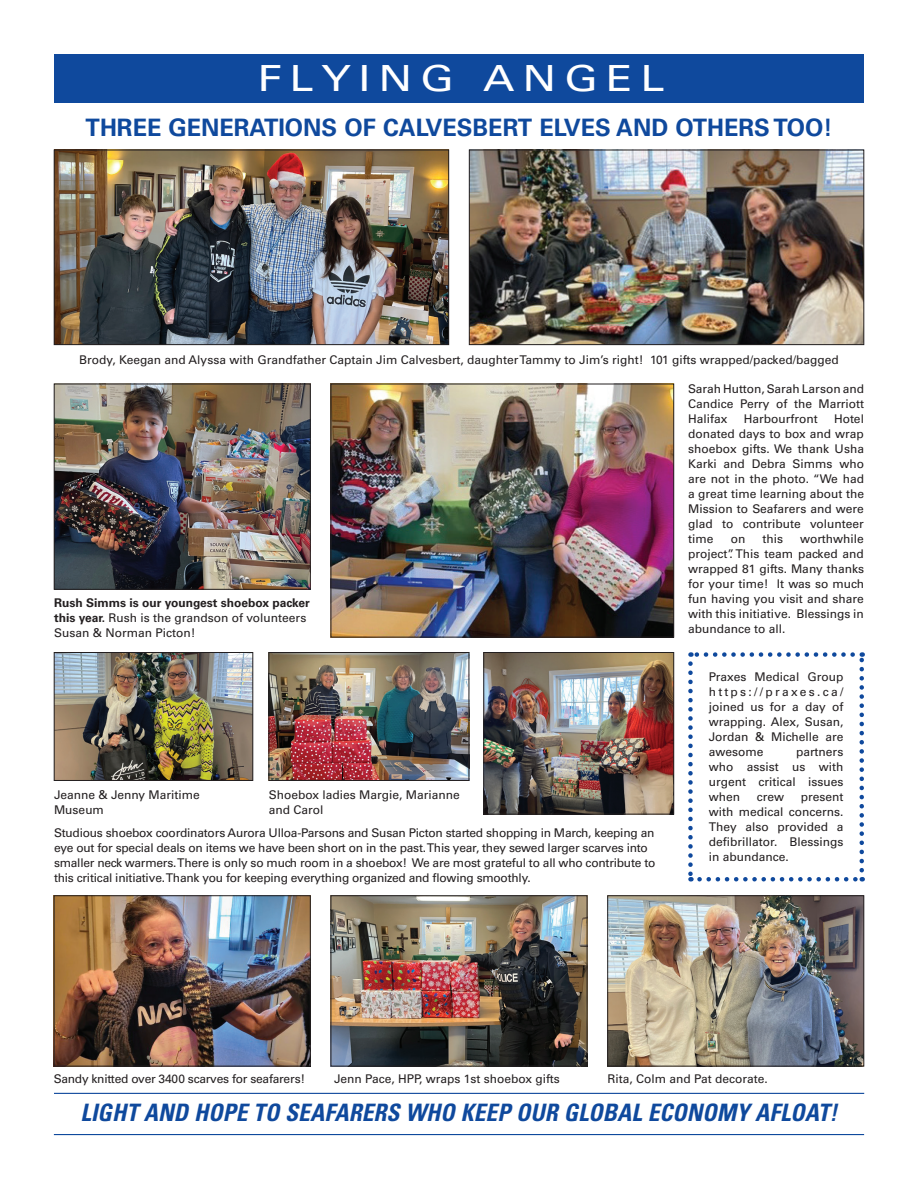
<style>
.page{position:relative;width:918px;height:1188px;background:#fff}
.page>*{position:absolute;margin:0;border:0;box-sizing:border-box;transform-origin:0 0}
.t1{font:36px "Univers LT Std";letter-spacing:.18em;color:#fff;scale:1.21 1}
.t2{font:italic 700 condensed 24px "Univers LT Std";letter-spacing:.005em;color:#0f499d}
.t3{font:700 24px "Univers LT Std";color:#0f499d}
.t4{font:12px/15px "Univers LT Std";color:#231f20;text-align:justify}
.t5{font:12px/15px "Univers LT Std";letter-spacing:-.02em;color:#231f20}
.s1{font-weight:700}
</style>
<div class="page">
<div style="left:54px;top:54px;width:810px;height:48px;background:#0f499d"></div>
<hr style="left:54px;top:1093px;width:810px;height:1px;background:#0f499d">
<hr style="left:54px;top:1134px;width:810px;height:1px;background:#0f499d">
<img style="left:56px;top:152px;width:391px;height:191px">
<div style="left:54px;top:150px;width:395px;height:195px;border:1px solid #231f20"></div>
<img style="left:471px;top:152px;width:391px;height:191px">
<div style="left:469px;top:150px;width:395px;height:195px;border:1px solid #231f20"></div>
<img style="left:56px;top:386px;width:252px;height:202px">
<div style="left:54px;top:384px;width:256px;height:206px;border:1px solid #231f20"></div>
<img style="left:333px;top:386px;width:339px;height:249px">
<div style="left:331px;top:384px;width:343px;height:253px;border:1px solid #231f20"></div>
<svg style="left:688px;top:664px;width:5px;height:218px"></svg>
<svg style="left:699px;top:877px;width:164px;height:5px"></svg>
<svg style="left:860px;top:652px;width:4px;height:218px"></svg>
<svg style="left:690px;top:652px;width:163px;height:5px"></svg>
<img style="left:56px;top:654px;width:195px;height:125px">
<div style="left:54px;top:652px;width:199px;height:129px;border:1px solid #231f20"></div>
<img style="left:56px;top:898px;width:252px;height:166px">
<div style="left:54px;top:896px;width:256px;height:170px;border:1px solid #231f20"></div>
<img style="left:333px;top:898px;width:252px;height:166px">
<div style="left:331px;top:896px;width:256px;height:170px;border:1px solid #231f20"></div>
<img style="left:610px;top:898px;width:252px;height:166px">
<div style="left:608px;top:896px;width:256px;height:170px;border:1px solid #231f20"></div>
<img style="left:486px;top:654px;width:186px;height:158px">
<div style="left:484px;top:652px;width:190px;height:162px;border:1px solid #231f20"></div>
<img style="left:271px;top:654px;width:196px;height:125px">
<div style="left:269px;top:652px;width:200px;height:129px;border:1px solid #231f20"></div>
<h1 class="t1" style="left:257px;top:57px;width:338px">FLYING ANGEL</h1>
<h2 class="t3" style="left:86px;top:113px;width:748px">THREE GENERATIONS OF CALVESBERT ELVES AND OTHERS TOO!</h2>
<p class="t4" style="left:79px;top:353px;width:761px">Brody, Keegan and Alyssa with Grandfather Captain Jim Calvesbert, daughter Tammy to Jim’s right! 101 gifts wrapped/packed/bagged</p>
<p class="t4" style="left:54px;top:596px;width:257px;text-align:left"><span class="s1">Rush Simms is our youngest shoebox packer this year.</span> Rush is the grandson of volunteers<br>Susan &amp; Norman Picton!</p>
<p class="t4" style="left:54px;top:788px;width:147px">Jeanne &amp; Jenny Maritime<br>Museum</p>
<p class="t4" style="left:269px;top:788px;width:193px">Shoebox ladies Margie, Marianne and Carol</p>
<p class="t5" style="left:54px;top:825px;width:603px">Studious shoebox coordinators Aurora Ulloa-Parsons and Susan Picton started shopping in March, keeping an eye out for special deals on items we have been short on in the past. This year, they sewed larger scarves into smaller neck warmers. There is only so much room in a shoebox! We are most grateful to all who contribute to this critical initiative. Thank you for keeping everything organized and flowing smoothly.</p>
<p class="t4" style="left:688px;top:381px;width:177px">Sarah Hutton, Sarah Larson and Candice Perry of the Marriott Halifax</p>
<p class="t4" style="left:744px;top:411px;width:75px">Harbourfront</p>
<p class="t4" style="left:688px;top:411px;width:177px;text-indent:146px">Hotel donated days to box and wrap shoebox gifts. We thank Usha Karki and Debra Simms who are not in the photo. “We had a great time learning about the Mission to Seafarers and were glad to contribute volunteer time</p>
<p class="t4" style="left:688px;top:531px;width:177px;text-indent:112px">worthwhile project”. This team packed and wrapped 81 gifts. Many thanks for your time! It was so much fun having you visit and share with this initiative. Blessings in abundance to all.</p>
<p class="t4" style="left:709px;top:669px;width:136px">Praxes Medical Group https://praxes.ca/ joined us for a day of wrapping. Alex, Susan, Jordan &amp; Michelle are awesome</p>
<p class="t4" style="left:731px;top:531px;width:16px">on</p>
<p class="t4" style="left:762px;top:531px;width:22px">this</p>
<p class="t4" style="left:709px;top:744px;width:136px;text-indent:87px">partners who assist us with urgent critical issues when</p>
<p class="t4" style="left:709px;top:789px;width:136px;text-indent:92px">present with medical concerns.<br>They also provided a defibrillator. Blessings in abundance.</p>
<p class="t4" style="left:757px;top:789px;width:29px">crew</p>
<p class="t5" style="left:54px;top:1071px;width:253px">Sandy knitted over 3400 scarves for seafarers!</p>
<p class="t4" style="left:334px;top:1071px;width:227px">Jenn Pace, HPP, wraps 1st shoebox gifts</p>
<p class="t4" style="left:607px;top:1071px;width:162px">Rita, Colm and Pat decorate.</p>
<h2 class="t2" style="left:81px;top:1098px;width:758px">LIGHT AND HOPE TO SEAFARERS WHO KEEP OUR GLOBAL ECONOMY AFLOAT!</h2>
</div>
